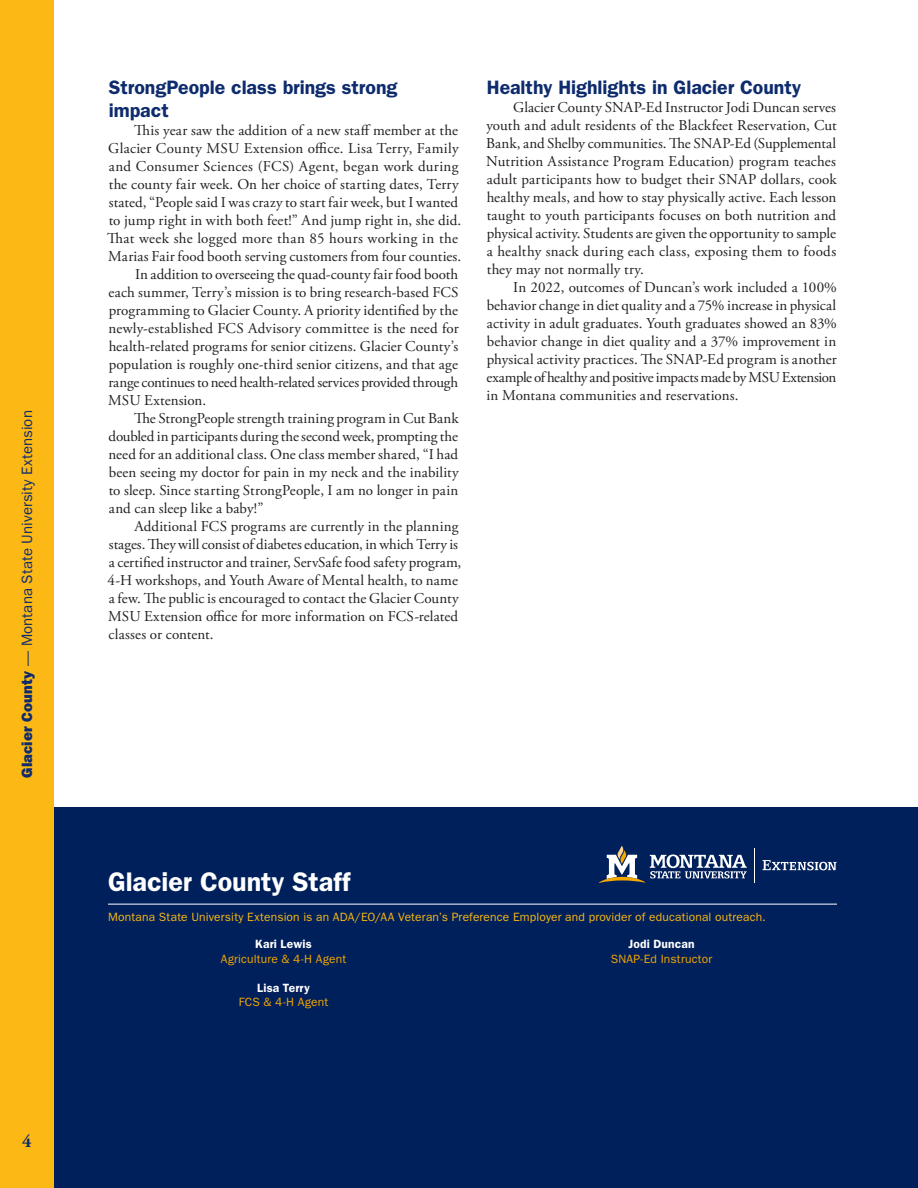
<style>
.page{position:relative;width:918px;height:1188px;background:#fff}
.page>*{position:absolute;margin:0;border:0;box-sizing:border-box;transform-origin:0 0}
.t1{font:600 27px "ITC Franklin Gothic Std";letter-spacing:-.005em;color:#fff}
.H2_Multiple_Lines{font:600 19.5px/22.5px "ITC Franklin Gothic Std";color:#0d2b6d}
.t2{font:700 18px "Adobe Garamond Pro";color:#0d2b6d}
.Body{font:15px/18px "Adobe Garamond Pro";letter-spacing:.005em;color:#231f20;text-align:justify}
.Side_County_Name{font:15px "ITC Franklin Gothic Std";letter-spacing:.005em;color:#0d2b6d}
.Veteran_s_Preference{font:12px "ITC Franklin Gothic Std";letter-spacing:.015em;color:#fcb814}
.Contact_People_Names{font:12px/14.4px "ITC Franklin Gothic Std";letter-spacing:.015em;color:#f6a800;text-align:center}
.Contact_People_Names-2{font:600 12px "ITC Franklin Gothic Std";letter-spacing:.015em;color:#fff}
.s1{font-family:"ITC Franklin Gothic Std Hvy"}
.s2{font-weight:600;color:#fff}
</style>
<div class="page">
<div style="left:0;top:808px;width:918px;height:380px;background:#00205b"></div>
<hr style="left:108px;top:904px;width:729px;height:1px;background:#fff">
<svg style="left:762px;top:860px;width:75px;height:10px"></svg>
<hr style="left:754px;top:849px;width:1px;height:34px;background:#fff">
<svg style="left:599px;top:846px;width:148px;height:37px"></svg>
<div style="left:0;top:0;width:54px;height:1188px;background:#fcb814"></div>
<p class="Side_County_Name" style="left:18px;top:778px;width:369px;rotate:-90deg"><span class="s1">Glacier County</span> — Montana State University Extension</p>
<p class="t2" style="left:22px;top:1131px;width:11px">4</p>
<h2 class="H2_Multiple_Lines" style="left:109px;top:76px;width:290px">StrongPeople class brings strong impact</h2>
<p class="Body" style="left:107px;top:122px;width:356px;text-align:left;text-indent:27px">This year saw the addition of a new staff member at the Glacier County MSU Extension office. Lisa Terry, Family and Consumer Sciences (FCS) Agent, began work during the county fair week. On her choice of starting dates, Terry stated, “People said I was crazy to start fair week, but I wanted to jump right in with both feet!” And jump right in, she did.<br>That week she logged more than 85 hours working in the Marias Fair food booth serving customers from four counties.</p>
<p class="Body" style="left:108px;top:266px;width:352px;text-indent:27px">In addition to overseeing the quad-county fair food booth each summer, Terry’s mission is to bring research-based FCS programming to Glacier County. A priority identified by the newly-established FCS Advisory committee is the need for health-related programs for senior citizens. Glacier County’s population is roughly one-third senior citizens, and that age range continues to need health-related services provided through MSU Extension.</p>
<p class="Body" style="left:108px;top:410px;width:352px;text-indent:26px">The StrongPeople strength training program in Cut Bank doubled in participants during the second week, prompting the need for an additional class. One class member shared, “I had been seeing my doctor for pain in my neck and the inability to sleep. Since starting StrongPeople, I am no longer in pain and can sleep like a baby!”</p>
<p class="Body" style="left:108px;top:518px;width:355px;text-align:left;text-indent:27px">Additional FCS programs are currently in the planning stages. They will consist of diabetes education, in which Terry is a certified instructor and trainer, ServSafe food safety program, 4-H workshops, and Youth Aware of Mental health, to name a few. The public is encouraged to contact the Glacier County MSU Extension office for more information on FCS-related classes or content.</p>
<h2 class="H2_Multiple_Lines" style="left:487px;top:76px;width:316px">Healthy Highlights in Glacier County</h2>
<p class="Body" style="left:486px;top:99px;width:352px;text-indent:27px">Glacier County SNAP-Ed Instructor Jodi Duncan serves youth and adult residents of the Blackfeet Reservation, Cut Bank, and Shelby communities. The SNAP-Ed (Supplemental Nutrition Assistance Program Education) program teaches adult participants how to budget their SNAP dollars, cook healthy meals, and how to stay physically active. Each lesson taught to youth participants focuses on both nutrition and physical activity. Students are given the opportunity to sample a healthy snack during each class, exposing them to foods they may not normally try.</p>
<p class="Body" style="left:486px;top:279px;width:352px;text-indent:27px">In 2022, outcomes of Duncan’s work included a 100% behavior change in diet quality and a 75% increase in physical activity in adult graduates. Youth graduates showed an 83% behavior change in diet quality and a 37% improvement in physical activity practices. The SNAP-Ed program is another example of healthy and positive impacts made by MSU Extension in Montana communities and reservations.</p>
<p class="t1" style="left:108px;top:866px;width:244px">Glacier County Staff</p>
<p class="Veteran_s_Preference" style="left:108px;top:910px;width:659px">Montana State University Extension is an ADA/EO/AA Veteran’s Preference Employer and provider of educational outreach.</p>
<p class="Contact_People_Names" style="left:221px;top:937px;width:127px"><span class="s2">Kari Lewis<br></span>Agriculture &amp; 4-H Agent</p>
<p class="Contact_People_Names" style="left:239px;top:980px;width:91px"><span class="s2">Lisa Terry<br></span>FCS &amp; 4-H Agent</p>
<p class="Contact_People_Names-2" style="left:628px;top:937px;width:68px">Jodi Duncan</p>
<p class="Contact_People_Names" style="left:611px;top:952px;width:103px">SNAP-Ed Instructor</p>
</div>
